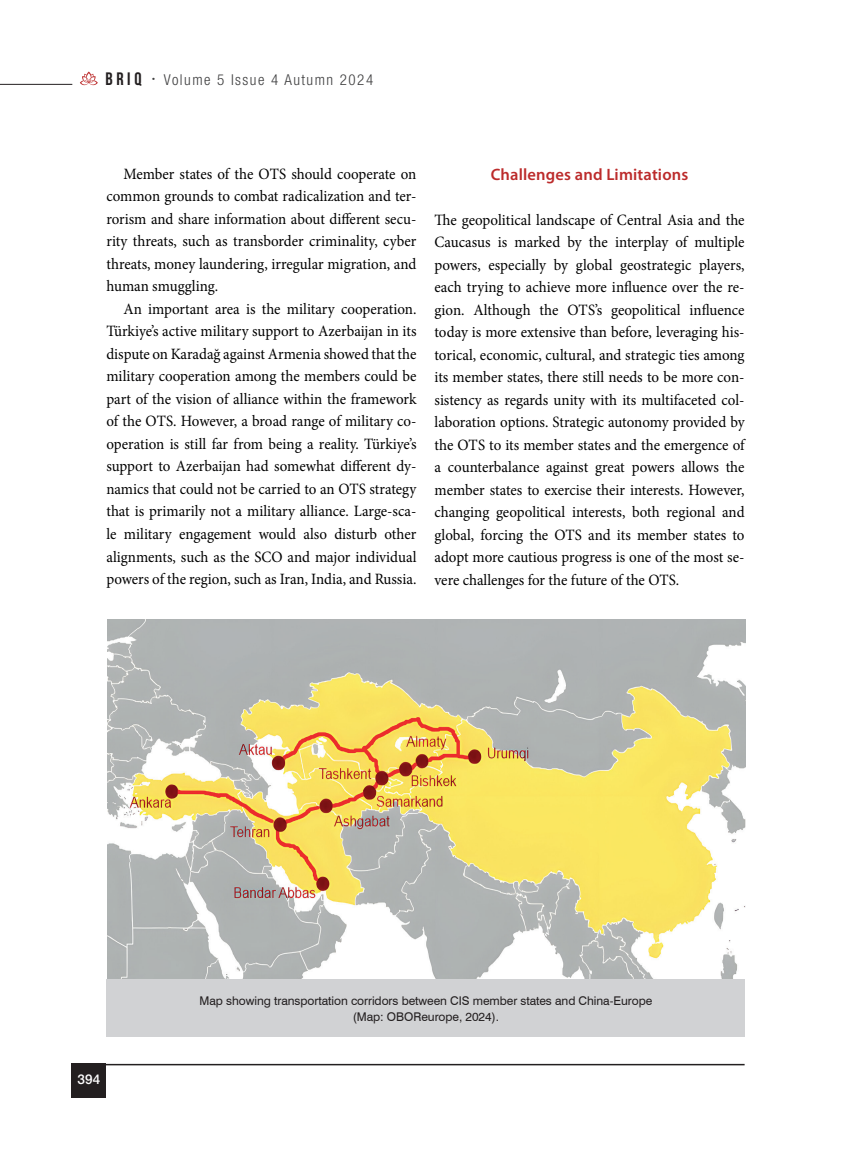
<style>
.page{position:relative;width:851px;height:1149px;background:#fff}
.page>*{position:absolute;margin:0;border:0;box-sizing:border-box;transform-origin:0 0}
.t1{font:600 16.5px "Myriad Pro";letter-spacing:.01em;color:#bc2b2b}
.t2{font:15.75px/22.5px "Minion Pro";color:#000001;text-align:justify;scale:.95 1}
.t3{font:300 condensed 15px "Helvetica Neue LT Com";letter-spacing:.1em;color:#3e3e3f}
.t4{font:500 13.5px "Helvetica Neue LT Pro";color:#fff}
.t5{font:12px/16.5px "Swiss 721 BT";letter-spacing:-.005em;color:#231f20;text-align:center}
.s1{font-family:"Bebas Neue";font-weight:700;font-stretch:normal;font-size:18px;color:#231f20}
</style>
<div class="page">
<hr style="left:72px;top:1063px;width:672px;height:1px;background:#231f20">
<hr style="left:0;top:84px;width:72px;height:1px;background:#231f20">
<svg style="left:80px;top:71px;width:18px;height:14px"></svg>
<div style="left:72px;top:1063px;width:34px;height:34px;background:#231f20"></div>
<img style="left:107px;top:619px;width:637px;height:360px">
<div style="left:107px;top:979px;width:637px;height:57px;background:#d1d2d4"></div>
<p class="t3" style="left:105px;top:71px;width:269px"><span class="s1">BRIq</span> <sup>•</sup> Volume 5 Issue 4 Autumn 2024</p>
<p class="t2" style="left:106px;top:162px;width:328px;text-indent:17px">Member states of the OTS should cooperate on common grounds to combat radicalization and ter&shy;rorism and share information about different secu&shy;rity threats, such as transborder criminality, cyber threats, money laundering, irregular migration, and human smuggling.</p>
<p class="t2" style="left:106px;top:297px;width:328px;text-indent:17px">An important area is the military cooperation.<br>Türkiye’s active military support to Azerbaijan in its dispute on Karadağ against Armenia showed that the military cooperation among the members could be part of the vision of alliance within the framework of the OTS. However, a broad range of military co&shy;operation is still far from being a reality. Türkiye’s support to Azerbaijan had somewhat different dy&shy;namics that could not be carried to an OTS strategy that is primarily not a military alliance. Large-sca&shy;le military engagement would also disturb other alignments, such as the SCO and major individual powers of the region, such as Iran, India, and Russia.</p>
<p class="t1" style="left:490px;top:163px;width:199px">Challenges and Limitations</p>
<p class="t2" style="left:434px;top:208px;width:328px">The geopolitical landscape of Central Asia and the Caucasus is marked by the interplay of multiple powers, especially by global geostrategic players, each trying to achieve more influence over the re&shy;gion. Although the OTS’s geopolitical influence today is more extensive than before, leveraging his&shy;torical, economic, cultural, and strategic ties among its member states, there still needs to be more con&shy;sistency as regards unity with its multifaceted col&shy;laboration options. Strategic autonomy provided by the OTS to its member states and the emergence of a counterbalance against great powers allows the member states to exercise their interests. However, changing geopolitical interests, both regional and global, forcing the OTS and its member states to adopt more cautious progress is one of the most se&shy;vere challenges for the future of the OTS.</p>
<p class="t4" style="left:78px;top:1070px;width:24px">394</p>
<p class="t5" style="left:199px;top:991px;width:454px">Map showing transportation corridors between CIS member states and China-Europe (Map: OBOReurope, 2024).</p>
</div>
